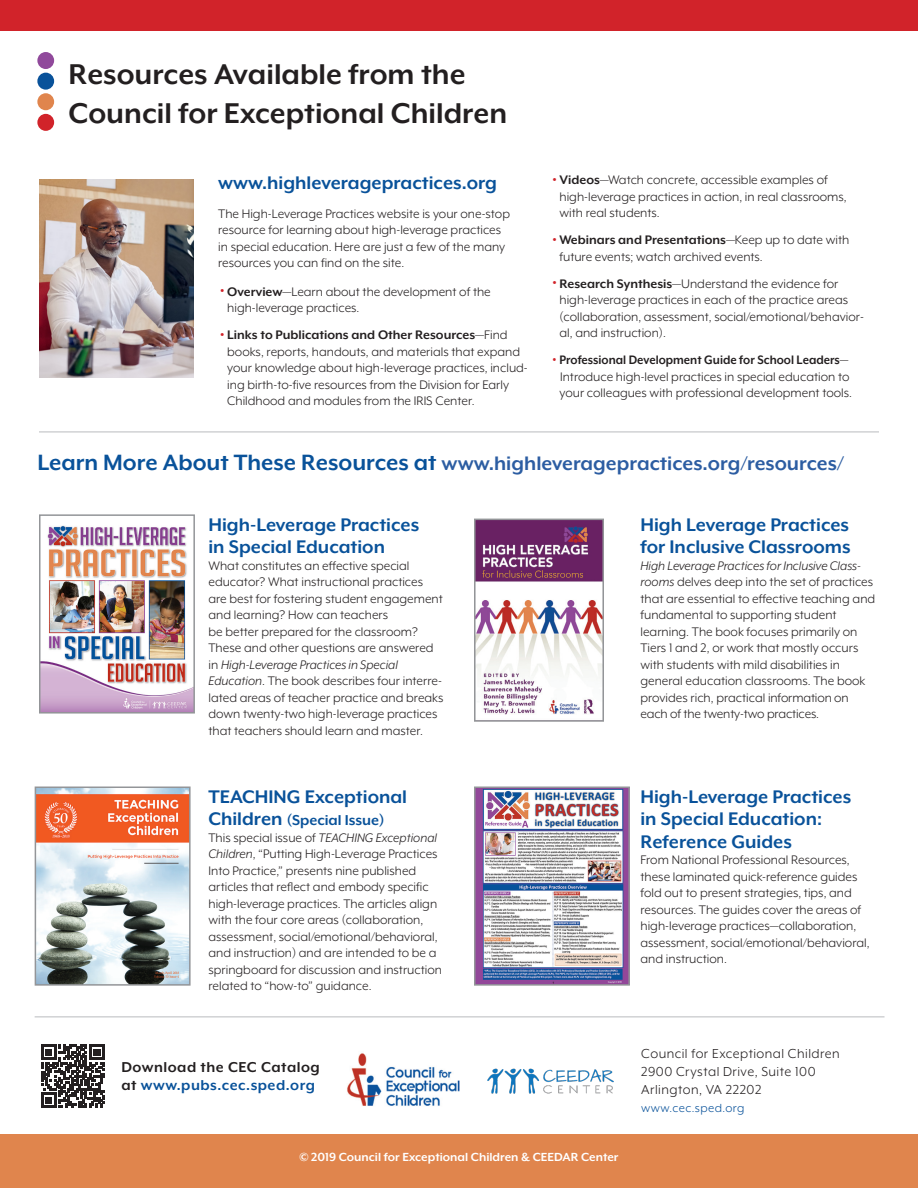
<style>
.page{position:relative;width:918px;height:1188px;background:#fff}
.page>*{position:absolute;margin:0;border:0;box-sizing:border-box;transform-origin:0 0}
.t1{font:700 33px "Mr Eaves XL Mod OT";color:#231f20}
.Standard_subhead{font:700 22.5px "Mr Eaves XL Mod OT";color:#2c5da2}
.Standard_subhead-2{font:700 21px "Mr Eaves XL Mod OT";color:#09529a}
.t2{font:700 16.5px "Mr Eaves XL Mod OT";letter-spacing:.03em;color:#09529a}
.t3{font:700 16.5px "Mr Eaves XL Mod OT";color:#09529a}
.t4{font:700 16.5px "Mr Eaves XL Mod OT";letter-spacing:.03em;color:#231f20}
.t5{font:15px "Mr Eaves XL Mod OT";letter-spacing:.03em;color:#231f20}
.Red_Bullet{font:14.25px/16.5px "Mr Eaves XL Mod OT";color:#231f20}
.t6{font:italic 14.25px "Mr Eaves XL Mod OT";color:#231f20}
.t7{font:700 14.1px "Mr Eaves XL Mod OT";color:#231f20;scale:.93 1}
.t8{font:700 13.5px "Mr Eaves XL Mod OT";color:#fff}
.t9{font:13.5px "Mr Eaves XL Mod OT";letter-spacing:.03em;color:#09529a}
.s1{font-size:22.5px;color:#d1232a}
.s2{font-weight:700}
.s3{font-weight:400;font-size:22.5px;color:#d1232a}
.s4{font-weight:400}
.s5{font-size:25.5px;color:#09529a}
.s6{font-style:normal}
.s7{font-style:italic}
.s8{font-size:21px}
.s9{color:#231f20}
</style>
<div class="page">
<div style="left:0;top:1134px;width:918px;height:54px;background:#e0854d"></div>
<div style="left:37px;top:52px;width:17px;height:17px;background:#90499b;border-radius:50%"></div>
<div style="left:37px;top:73px;width:17px;height:17px;background:#09529a;border-radius:50%"></div>
<div style="left:37px;top:93px;width:17px;height:17px;background:#e0854d;border-radius:50%"></div>
<div style="left:37px;top:114px;width:17px;height:17px;background:#d1232a;border-radius:50%"></div>
<div style="left:0;top:0;width:918px;height:30px;background:#d1232a"></div>
<img style="left:39px;top:180px;width:154px;height:197px">
<img style="left:42px;top:525px;width:150px;height:186px">
<div style="left:39px;top:514px;width:156px;height:200px;border:2px solid #939598"></div>
<img style="left:477px;top:522px;width:124px;height:193px">
<div style="left:474px;top:519px;width:130px;height:203px;border:2px solid #939598"></div>
<img style="left:38px;top:790px;width:150px;height:193px">
<div style="left:35px;top:787px;width:156px;height:199px;border:2px solid #939598"></div>
<img style="left:487px;top:1068px;width:127px;height:26px">
<img style="left:347px;top:1053px;width:113px;height:53px">
<hr style="left:39px;top:431px;width:840px;height:2px;background:#d1d2d4">
<hr style="left:35px;top:1016px;width:850px;height:2px;background:#d1d2d4">
<img style="left:477px;top:790px;width:150px;height:193px">
<div style="left:474px;top:787px;width:156px;height:199px;border:2px solid #939598"></div>
<svg style="left:41px;top:1044px;width:64px;height:64px"></svg>
<p class="t1" style="left:69px;top:58px;width:399px">Resources Available from the</p>
<p class="t1" style="left:69px;top:97px;width:440px">Council for Exceptional Children</p>
<p class="Standard_subhead-2" style="left:218px;top:173px;width:280px">www.highleveragepractices.org</p>
<p class="Red_Bullet" style="left:218px;top:205px;width:293px">The High-Leverage Practices website is your one-stop</p>
<p class="Red_Bullet" style="left:218px;top:222px;width:288px">resource for learning about high-leverage practices in special education. Here are just a few of the many resources you can find on the site.</p>
<p class="Red_Bullet" style="left:227px;top:283px;width:265px;text-indent:-8px"><span class="s1">•</span> <span class="s2">Overview</span>—Learn about the development of the high-leverage practices.</p>
<p class="Red_Bullet" style="left:227px;top:327px;width:302px;text-indent:-8px"><span class="s1">•</span> <span class="s2">Links to Publications and Other Resources</span>—Find books, reports, handouts, and materials that expand your knowledge about high-leverage practices, includ&shy;ing birth-to-five resources from the Division for Early Childhood and modules from the IRIS Center.</p>
<p class="Red_Bullet" style="left:560px;top:171px;width:289px;text-indent:-8px"><span class="s1">•</span> <span class="s2">Videos</span>—Watch concrete, accessible examples of high-leverage practices in action, in real classrooms, with real students.</p>
<p class="Red_Bullet" style="left:560px;top:231px;width:291px;text-indent:-8px"><span class="s1">•</span> <span class="s2">Webinars and Presentations</span>—Keep up to date with future events; watch archived events.</p>
<p class="Red_Bullet" style="left:560px;top:275px;width:306px;text-indent:-8px"><span class="s1">•</span> <span class="s2">Research Synthesis</span>—Understand the evidence for high-leverage practices in each of the practice areas (collaboration, assessment, social/emotional/behavior&shy;al, and instruction).</p>
<p class="t7" style="left:552px;top:353px;width:320px"><span class="s3">•</span> Professional Development Guide for School Leaders<span class="s4">—</span></p>
<p class="Red_Bullet" style="left:560px;top:368px;width:294px">Introduce high-level practices in special education to your colleagues with professional development tools.</p>
<p class="Standard_subhead" style="left:37px;top:452px;width:808px"><span class="s5">Learn More About These Resources at</span> www.highleveragepractices.org/resources/</p>
<p class="Standard_subhead-2" style="left:208px;top:514px;width:212px">High-Leverage Practices</p>
<p class="Standard_subhead-2" style="left:208px;top:537px;width:178px">in Special Education</p>
<p class="Red_Bullet" style="left:208px;top:557px;width:236px">What constitutes an effective special educator? What instructional practices are best for fostering student engagement and learning? How can teachers</p>
<p class="Red_Bullet" style="left:208px;top:623px;width:227px">be better prepared for the classroom?<br>These and other questions are answered</p>
<p class="t6" style="left:208px;top:657px;width:191px"><span class="s6">in</span> High-Leverage Practices in Special</p>
<p class="Red_Bullet" style="left:208px;top:673px;width:237px"><span class="s7">Education</span>. The book describes four interre&shy;lated areas of teacher practice and breaks down twenty-two high-leverage practices that teachers should learn and master.</p>
<p class="Standard_subhead-2" style="left:208px;top:786px;width:200px">TEACHING Exceptional</p>
<p class="t3" style="left:208px;top:812px;width:178px"><span class="s8">Children</span> (Special Issue)</p>
<p class="Red_Bullet" style="left:208px;top:829px;width:235px">This special issue of <span class="s7">TEACHING Exceptional Children</span>, “Putting High-Leverage Practices Into Practice,” presents nine published articles that reflect and embody specific high-leverage practices. The articles align with the four core areas (collaboration, assessment, social/emotional/behavioral, and instruction) and are intended to be a springboard for discussion and instruction related to “how-to” guidance.</p>
<p class="t4" style="left:121px;top:1059px;width:200px">Download the CEC Catalog</p>
<p class="t2" style="left:121px;top:1076px;width:195px"><span class="s9">at</span> www.pubs.cec.sped.org</p>
<p class="t8" style="left:299px;top:1150px;width:321px">© 2019 Council for Exceptional Children &amp; CEEDAR Center</p>
<p class="Standard_subhead-2" style="left:640px;top:514px;width:210px">High Leverage Practices</p>
<p class="Standard_subhead-2" style="left:640px;top:537px;width:212px">for Inclusive Classrooms</p>
<p class="Red_Bullet" style="left:640px;top:557px;width:236px"><span class="s7">High Leverage Practices for Inclusive Class&shy;rooms</span> delves deep into the set of practices that are essential to effective teaching and fundamental to supporting student</p>
<p class="Red_Bullet" style="left:640px;top:623px;width:227px">learning. The book focuses primarily on Tiers 1 and 2, or work that mostly occurs with students with mild disabilities in general education classrooms. The book provides rich, practical information on each of the twenty-two practices.</p>
<p class="Standard_subhead-2" style="left:640px;top:786px;width:212px">High-Leverage Practices</p>
<p class="Standard_subhead-2" style="left:640px;top:809px;width:183px">in Special Education:</p>
<p class="Standard_subhead-2" style="left:640px;top:831px;width:153px">Reference Guides</p>
<p class="Red_Bullet" style="left:640px;top:852px;width:231px">From National Professional Resources, these laminated quick-reference guides fold out to present strategies, tips, and resources. The guides cover the areas of high-leverage practices—collaboration, assessment, social/emotional/behavioral, and instruction.</p>
<p class="t5" style="left:641px;top:1046px;width:200px">Council for Exceptional Children</p>
<p class="t5" style="left:641px;top:1064px;width:176px">2900 Crystal Drive, Suite 100</p>
<p class="t5" style="left:641px;top:1082px;width:122px">Arlington, VA 22202</p>
<p class="t9" style="left:641px;top:1101px;width:105px">www.cec.sped.org</p>
</div>
